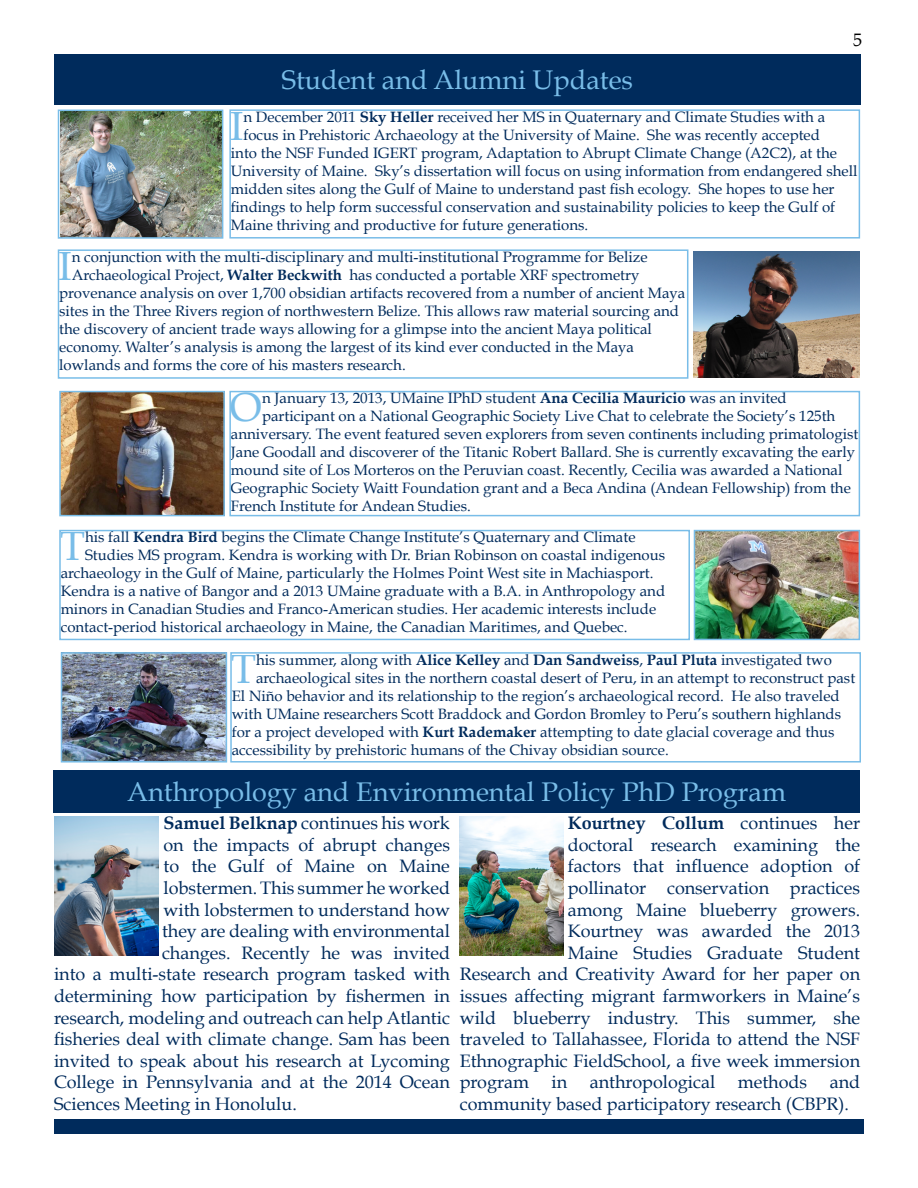
<style>
.page{position:relative;width:918px;height:1188px;background:#fff}
.page>*{position:absolute;margin:0;border:0;box-sizing:border-box;transform-origin:0 0}
.t1{font:40.8px "Book Antiqua";color:#79bde8}
.t2{font:27px "Book Antiqua";color:#79bde8}
.t3{font:18px "Book Antiqua";color:#002b5c}
.t4{font:700 18px "Book Antiqua";color:#002b5c}
.t5{font:18px "Book Antiqua";color:#000}
.t6{font:15px "Book Antiqua";color:#002b5c}
.s1{font-weight:700}
.s2{font-weight:400}
</style>
<div class="page">
<div style="left:54px;top:1119px;width:810px;height:15px;background:#002b5c"></div>
<div style="left:54px;top:54px;width:807px;height:50px;background:#002b5c"></div>
<div style="left:53px;top:770px;width:807px;height:42px;background:#002b5c"></div>
<img style="left:61px;top:113px;width:159px;height:123px">
<div style="left:58px;top:110px;width:165px;height:129px;border:2px solid #79bde8"></div>
<div style="left:229px;top:109px;width:631px;height:130px;border:2px solid #79bde8"></div>
<img style="left:694px;top:252px;width:165px;height:125px">
<div style="left:58px;top:249px;width:630px;height:130px;border:2px solid #79bde8"></div>
<img style="left:62px;top:394px;width:160px;height:119px">
<div style="left:59px;top:391px;width:166px;height:125px;border:2px solid #79bde8"></div>
<div style="left:229px;top:391px;width:631px;height:125px;border:2px solid #79bde8"></div>
<div style="left:59px;top:530px;width:631px;height:110px;border:2px solid #79bde8"></div>
<img style="left:697px;top:533px;width:160px;height:104px">
<div style="left:694px;top:530px;width:166px;height:110px;border:2px solid #79bde8"></div>
<div style="left:230px;top:652px;width:631px;height:111px;border:2px solid #79bde8"></div>
<img style="left:64px;top:655px;width:160px;height:105px">
<div style="left:61px;top:652px;width:166px;height:111px;border:2px solid #79bde8"></div>
<img style="left:459px;top:816px;width:105px;height:140px">
<img style="left:54px;top:816px;width:105px;height:140px">
<h2 class="t2" style="left:282px;top:63px;width:353px">Student and Alumni Updates</h2>
<p class="t5" style="left:853px;top:29px;width:10px">5</p>
<h1 class="t1" style="left:230px;top:101px;width:15px">I</h1>
<p class="t6" style="left:243px;top:107px;width:583px">n December 2011 <span class="s1">Sky Heller</span> received her MS in Quaternary and Climate Studies with a</p>
<p class="t6" style="left:243px;top:125px;width:578px">focus in Prehistoric Archaeology at the University of Maine. She was recently accepted</p>
<p class="t6" style="left:231px;top:143px;width:608px">into the NSF Funded IGERT program, Adaptation to Abrupt Climate Change (A2C2), at the</p>
<p class="t6" style="left:231px;top:161px;width:628px">University of Maine. Sky’s dissertation will focus on using information from endangered shell</p>
<p class="t6" style="left:231px;top:179px;width:605px">midden sites along the Gulf of Maine to understand past fish ecology. She hopes to use her</p>
<p class="t6" style="left:231px;top:197px;width:606px">findings to help form successful conservation and sustainability policies to keep the Gulf of</p>
<p class="t6" style="left:231px;top:215px;width:359px">Maine thriving and productive for future generations.</p>
<h1 class="t1" style="left:58px;top:241px;width:15px">I</h1>
<p class="t6" style="left:72px;top:247px;width:577px">n conjunction with the multi-disciplinary and multi-institutional Programme for Belize</p>
<p class="t6" style="left:72px;top:265px;width:569px">Archaeological Project, <span class="s1">Walter Beckwith</span> has conducted a portable XRF spectrometry</p>
<p class="t6" style="left:59px;top:283px;width:628px">provenance analysis on over 1,700 obsidian artifacts recovered from a number of ancient Maya</p>
<p class="t6" style="left:59px;top:301px;width:621px">sites in the Three Rivers region of northwestern Belize. This allows raw material sourcing and</p>
<p class="t6" style="left:59px;top:319px;width:594px">the discovery of ancient trade ways allowing for a glimpse into the ancient Maya political</p>
<p class="t6" style="left:59px;top:337px;width:576px">economy. Walter’s analysis is among the largest of its kind ever conducted in the Maya</p>
<p class="t6" style="left:59px;top:355px;width:348px">lowlands and forms the core of his masters research.</p>
<h1 class="t1" style="left:230px;top:382px;width:34px">O</h1>
<p class="t6" style="left:262px;top:389px;width:526px">n January 13, 2013, UMaine IPhD student <span class="s1">Ana Cecilia Mauricio</span> was an invited</p>
<p class="t6" style="left:262px;top:407px;width:575px">participant on a National Geographic Society Live Chat to celebrate the Society’s 125th</p>
<p class="t6" style="left:231px;top:425px;width:629px">anniversary. The event featured seven explorers from seven continents including primatologist</p>
<p class="t6" style="left:231px;top:443px;width:626px">Jane Goodall and discoverer of the Titanic Robert Ballard. She is currently excavating the early</p>
<p class="t6" style="left:231px;top:461px;width:613px">mound site of Los Morteros on the Peruvian coast. Recently, Cecilia was awarded a National</p>
<p class="t6" style="left:231px;top:479px;width:621px">Geographic Society Waitt Foundation grant and a Beca Andina (Andean Fellowship) from the</p>
<p class="t6" style="left:231px;top:497px;width:241px">French Institute for Andean Studies.</p>
<h1 class="t1" style="left:60px;top:521px;width:26px">T</h1>
<p class="t6" style="left:85px;top:528px;width:552px">his fall <span class="s1">Kendra Bird</span> begins the Climate Change Institute’s Quaternary and Climate</p>
<p class="t6" style="left:85px;top:546px;width:582px">Studies MS program. Kendra is working with Dr. Brian Robinson on coastal indigenous</p>
<p class="t6" style="left:61px;top:564px;width:594px">archaeology in the Gulf of Maine, particularly the Holmes Point West site in Machiasport.</p>
<p class="t6" style="left:61px;top:582px;width:606px">Kendra is a native of Bangor and a 2013 UMaine graduate with a B.A. in Anthropology and</p>
<p class="t6" style="left:61px;top:600px;width:597px">minors in Canadian Studies and Franco-American studies. Her academic interests include</p>
<p class="t6" style="left:61px;top:618px;width:568px">contact-period historical archaeology in Maine, the Canadian Maritimes, and Quebec.</p>
<h1 class="t1" style="left:231px;top:643px;width:26px">T</h1>
<p class="t6" style="left:256px;top:650px;width:577px">his summer, along with <span class="s1">Alice Kelley</span> and <span class="s1">Dan Sandweiss</span>, <span class="s1">Paul Pluta</span> investigated two</p>
<p class="t6" style="left:256px;top:668px;width:601px">archaeological sites in the northern coastal desert of Peru, in an attempt to reconstruct past</p>
<p class="t6" style="left:232px;top:686px;width:609px">El Niño behavior and its relationship to the region’s archaeological record. He also traveled</p>
<p class="t6" style="left:232px;top:704px;width:611px">with UMaine researchers Scott Braddock and Gordon Bromley to Peru’s southern highlands</p>
<p class="t6" style="left:232px;top:722px;width:604px">for a project developed with <span class="s1">Kurt Rademaker</span> attempting to date glacial coverage and thus</p>
<p class="t6" style="left:232px;top:740px;width:439px">accessibility by prehistoric humans of the Chivay obsidian source.</p>
<h2 class="t2" style="left:127px;top:775px;width:660px">Anthropology and Environmental Policy PhD Program</h2>
<p class="t4" style="left:568px;top:813px;width:294px">Kourtney Collum <span class="s2">continues her</span></p>
<p class="t3" style="left:568px;top:834px;width:294px">doctoral research examining the</p>
<p class="t3" style="left:568px;top:855px;width:294px">factors that influence adoption of</p>
<p class="t3" style="left:568px;top:877px;width:294px">pollinator conservation practices</p>
<p class="t3" style="left:568px;top:898px;width:294px">among Maine blueberry growers.</p>
<p class="t3" style="left:568px;top:920px;width:294px">Kourtney was awarded the 2013</p>
<p class="t3" style="left:568px;top:942px;width:294px">Maine Studies Graduate Student</p>
<p class="t3" style="left:460px;top:963px;width:402px">Research and Creativity Award for her paper on</p>
<p class="t3" style="left:460px;top:985px;width:402px">issues affecting migrant farmworkers in Maine’s</p>
<p class="t3" style="left:460px;top:1006px;width:402px">wild blueberry industry. This summer, she</p>
<p class="t3" style="left:460px;top:1028px;width:402px">traveled to Tallahassee, Florida to attend the NSF</p>
<p class="t3" style="left:460px;top:1050px;width:402px">Ethnographic FieldSchool, a five week immersion</p>
<p class="t3" style="left:460px;top:1071px;width:402px">program in anthropological methods and</p>
<p class="t3" style="left:460px;top:1093px;width:391px">community based participatory research (CBPR).</p>
<p class="t3" style="left:164px;top:812px;width:288px"><span class="s1">Samuel Belknap</span> continues his work</p>
<p class="t3" style="left:164px;top:834px;width:288px">on the impacts of abrupt changes</p>
<p class="t3" style="left:164px;top:855px;width:288px">to the Gulf of Maine on Maine</p>
<p class="t3" style="left:164px;top:877px;width:288px">lobstermen. This summer he worked</p>
<p class="t3" style="left:164px;top:898px;width:288px">with lobstermen to understand how</p>
<p class="t3" style="left:162px;top:920px;width:290px">they are dealing with environmental</p>
<p class="t3" style="left:162px;top:942px;width:290px">changes. Recently he was invited</p>
<p class="t3" style="left:54px;top:963px;width:398px">into a multi-state research program tasked with</p>
<p class="t3" style="left:54px;top:985px;width:398px">determining how participation by fishermen in</p>
<p class="t3" style="left:54px;top:1006px;width:398px">research, modeling and outreach can help Atlantic</p>
<p class="t3" style="left:54px;top:1028px;width:397px">fisheries deal with climate change. Sam has been</p>
<p class="t3" style="left:54px;top:1050px;width:397px">invited to speak about his research at Lycoming</p>
<p class="t3" style="left:54px;top:1071px;width:397px">College in Pennsylvania and at the 2014 Ocean</p>
<p class="t3" style="left:54px;top:1093px;width:244px">Sciences Meeting in Honolulu.</p>
</div>
